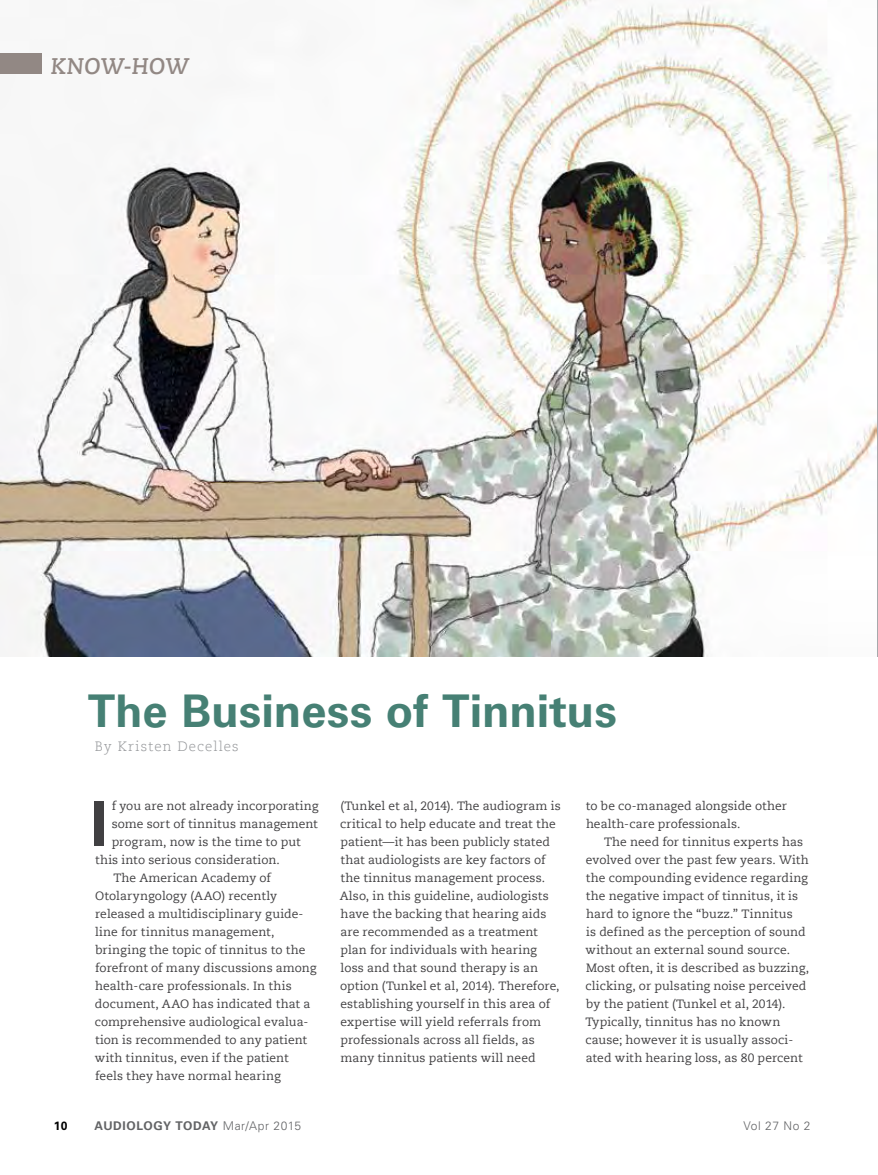
<style>
.page{position:relative;width:878px;height:1175px;background:#fff}
.page>*{position:absolute;margin:0;border:0;box-sizing:border-box;transform-origin:0 0}
.t1{font:700 61.8px "Univers LT Std";color:#414042}
.t2{font:700 45px "Univers LT Std";color:#468074}
.t3{font:italic 700 22.5px "Caecilia Com 76";color:#928884}
.t4{font:300 13.5px "Caecilia Com 45";letter-spacing:.08em;color:#939598}
.t5{font:12px/18px "Caecilia Com 55 Roman";letter-spacing:.005em;color:#414042}
.t6{font:700 12px "Univers LT Std";letter-spacing:.04em;color:#636466}
.t7{font:300 12px "Univers LT Std";letter-spacing:.04em;color:#636466}
.t8{font:700 12px "Univers LT Std";color:#000}
.s1{font-weight:300}
</style>
<div class="page">
<img style="left:0;top:0;width:876px;height:656px">
<div style="left:0;top:54px;width:42px;height:20px;background:#928884"></div>
<h3 class="t3" style="left:51px;top:51px;width:140px">KNOW-HOW</h3>
<h2 class="t2" style="left:88px;top:685px;width:530px">The Business of Tinnitus</h2>
<p class="t4" style="left:95px;top:737px;width:145px">By Kristen Decelles</p>
<h1 class="t1" style="left:91px;top:788px;width:19px">I</h1>
<p class="t5" style="left:112px;top:797px;width:208px">f you are not already incorporating</p>
<p class="t5" style="left:112px;top:815px;width:208px">some sort of tinnitus management</p>
<p class="t5" style="left:112px;top:833px;width:190px">program, now is the time to put</p>
<p class="t5" style="left:95px;top:851px;width:186px">this into serious consideration.</p>
<p class="t5" style="left:113px;top:869px;width:159px">The American Academy of</p>
<p class="t5" style="left:95px;top:887px;width:183px">Otolaryngology (AAO) recently</p>
<p class="t5" style="left:95px;top:905px;width:210px">released a multidisciplinary guide-</p>
<p class="t5" style="left:95px;top:923px;width:181px">line for tinnitus management,</p>
<p class="t5" style="left:95px;top:941px;width:211px">bringing the topic of tinnitus to the</p>
<p class="t5" style="left:95px;top:959px;width:223px">forefront of many discussions among</p>
<p class="t5" style="left:95px;top:977px;width:198px">health-care professionals. In this</p>
<p class="t5" style="left:95px;top:995px;width:217px">document, AAO has indicated that a</p>
<p class="t5" style="left:95px;top:1013px;width:215px">comprehensive audiological evalua-</p>
<p class="t5" style="left:95px;top:1031px;width:214px">tion is recommended to any patient</p>
<p class="t5" style="left:95px;top:1049px;width:195px">with tinnitus, even if the patient</p>
<p class="t5" style="left:95px;top:1067px;width:187px">feels they have normal hearing</p>
<p class="t5" style="left:339px;top:797px;width:222px">(Tunkel et al, 2014). The audiogram is critical to help educate and treat the patient—it has been publicly stated that audiologists are key factors of the tinnitus management process.<br>Also, in this guideline, audiologists have the backing that hearing aids are recommended as a treatment plan for individuals with hearing loss and that sound therapy is an option (Tunkel et al, 2014). Therefore, establishing yourself in this area of expertise will yield referrals from professionals across all fields, as many tinnitus patients will need</p>
<p class="t5" style="left:586px;top:797px;width:203px">to be co-managed alongside other health-care professionals.</p>
<p class="t5" style="left:585px;top:833px;width:225px;text-indent:19px">The need for tinnitus experts has evolved over the past few years. With the compounding evidence regarding the negative impact of tinnitus, it is hard to ignore the “buzz.” Tinnitus<br>is defined as the perception of sound without an external sound source.<br>Most often, it is described as buzzing, clicking, or pulsating noise perceived by the patient (Tunkel et al, 2014).<br>Typically, tinnitus has no known cause; however it is usually associ&shy;ated with hearing loss, as 80 percent</p>
<p class="t8" style="left:54px;top:1118px;width:15px">10</p>
<p class="t6" style="left:94px;top:1118px;width:208px">AUDIOLOGY TODAY <span class="s1">Mar/Apr 2015</span></p>
<p class="t7" style="left:743px;top:1118px;width:68px">Vol 27 No 2</p>
</div>
